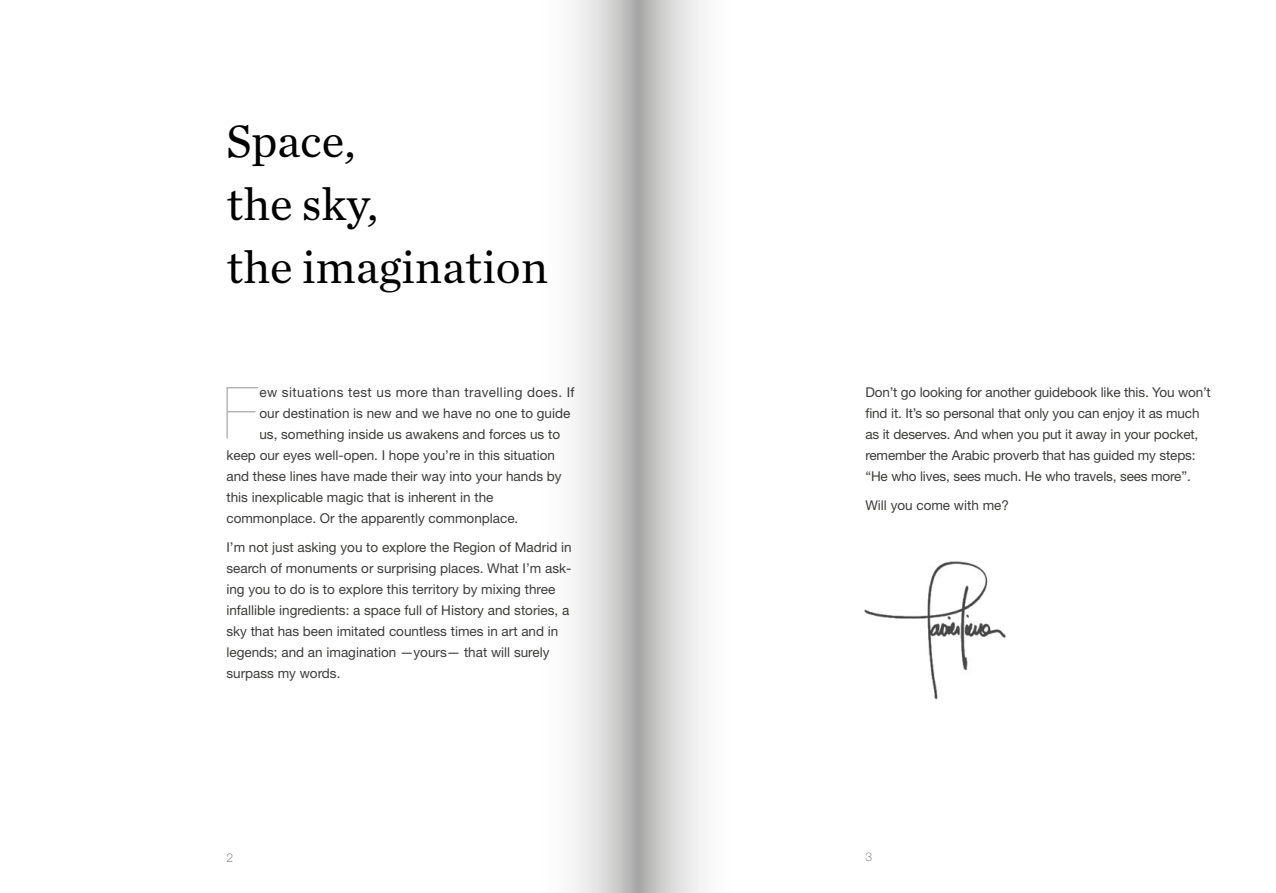
<style>
.page{position:relative;width:1276px;height:893px;background:#fff}
.page>*{position:absolute;margin:0;border:0;box-sizing:border-box;transform-origin:0 0}
.t1{font:200 72.3px "Helvetica Neue LT Std";color:#b3b2b2}
.t2{font:47.25px/62.8px "Chronicle Text G1";color:#000}
.t3{font:13.5px/21px "Helvetica Neue LT Std";color:#3c3c3b}
.t4{font:13.5px "Helvetica Neue LT Std";letter-spacing:.03em;color:#3c3c3b}
.t5{font:100 12px "Helvetica Neue LT Std";color:#575756}
</style>
<div class="page">
<img style="left:864px;top:561px;width:142px;height:139px">
<svg style="left:573px;top:0;width:65px;height:893px"></svg>
<svg style="left:638px;top:0;width:66px;height:893px"></svg>
<h2 class="t2" style="left:226px;top:107px;width:323px">Space,<br>the sky,<br>the imagination</h2>
<h1 class="t1" style="left:222px;top:371px;width:36px">F</h1>
<p class="t4" style="left:259px;top:384px;width:317px">ew situations test us more than travelling does. If</p>
<p class="t3" style="left:259px;top:402px;width:312px">our destination is new and we have no one to guide</p>
<p class="t3" style="left:259px;top:423px;width:302px">us, something inside us awakens and forces us to</p>
<p class="t3" style="left:226px;top:444px;width:330px">keep our eyes well-open. I hope you’re in this situation</p>
<p class="t3" style="left:226px;top:465px;width:337px">and these lines have made their way into your hands by</p>
<p class="t3" style="left:226px;top:486px;width:269px">this inexplicable magic that is inherent in the</p>
<p class="t3" style="left:226px;top:507px;width:293px">commonplace. Or the apparently commonplace.</p>
<p class="t3" style="left:226px;top:537px;width:347px">I’m not just asking you to explore the Region of Madrid in search of monuments or surprising places. What I’m ask&shy;ing you to do is to explore this territory by mixing three infallible ingredients: a space full of History and stories, a sky that has been imitated countless times in art and in legends; and an imagination —yours— that will surely surpass my words.</p>
<p class="t3" style="left:865px;top:381px;width:347px">Don’t go looking for another guidebook like this. You won’t find it. It’s so personal that only you can enjoy it as much as it deserves. And when you put it away in your pocket, remember the Arabic proverb that has guided my steps: “He who lives, sees much. He who travels, sees more”.</p>
<p class="t3" style="left:865px;top:495px;width:145px">Will you come with me?</p>
<p class="t5" style="left:226px;top:851px;width:8px">2</p>
<p class="t5" style="left:865px;top:850px;width:8px">3</p>
</div>
